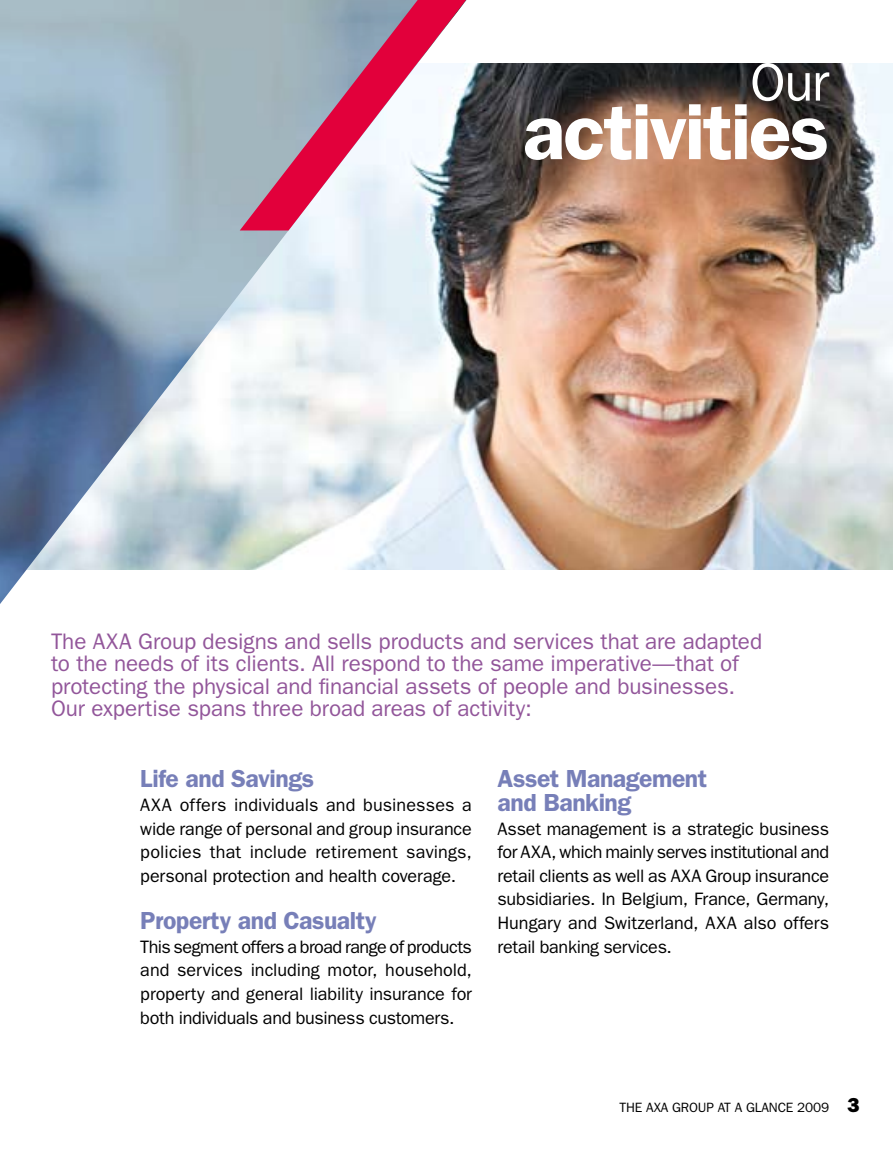
<style>
.page{position:relative;width:893px;height:1149px;background:#fff}
.page>*{position:absolute;margin:0;border:0;box-sizing:border-box;transform-origin:0 0}
.t1{font:600 78.75px "ITC Franklin Gothic Std";letter-spacing:-.025em;color:#fff}
.t2{font:54px "ITC Franklin Gothic Std";color:#fff}
.t3{font:600 24.75px/23.6px "ITC Franklin Gothic Std";letter-spacing:-.015em;color:#777fb8}
.t4{font:22.5px/22.5px "ITC Franklin Gothic Std";letter-spacing:-.005em;color:#92569a}
.t5{font:18px/23.6px "ITC Franklin Gothic Std";letter-spacing:-.01em;color:#000;text-align:justify}
.t6{font:13.5px "ITC Franklin Gothic Std";letter-spacing:-.01em;color:#000}
.s1{font-family:"ITC Franklin Gothic Std Hvy";font-size:20.25px}
</style>
<div class="page">
<img style="left:466px;top:64px;width:427px;height:505px">
<img style="left:0;top:0;width:466px;height:604px">
<svg style="left:240px;top:0;width:226px;height:230px"></svg>
<h2 class="t2" style="left:750px;top:51px;width:81px">Our</h2>
<h1 class="t1" style="left:523px;top:85px;width:308px">activities</h1>
<p class="t4" style="left:51px;top:629px;width:713px">The AXA Group designs and sells products and services that are adapted to the needs of its clients. All respond to the same imperative—that of protecting the physical and financial assets of people and businesses.<br>Our expertise spans three broad areas of activity:</p>
<h3 class="t3" style="left:140px;top:766px;width:175px">Life and Savings</h3>
<p class="t5" style="left:140px;top:792px;width:333px">AXA offers individuals and businesses a wide range of personal and group insurance policies that include retirement savings, personal protection and health coverage.</p>
<h3 class="t3" style="left:140px;top:908px;width:238px">Property and Casualty</h3>
<p class="t5" style="left:140px;top:934px;width:333px">This segment offers a broad range of products and services including motor, household, property and general liability insurance for both individuals and business customers.</p>
<h3 class="t3" style="left:497px;top:766px;width:211px">Asset Management and Banking</h3>
<p class="t5" style="left:497px;top:816px;width:333px">Asset management is a strategic business for AXA, which mainly serves institutional and retail clients as well as AXA Group insurance subsidiaries. In Belgium, France, Germany, Hungary and Switzerland, AXA also offers retail banking services.</p>
<p class="t6" style="left:619px;top:1099px;width:241px">THE AXA GROUP AT A GLANCE 2009 <span class="s1">3</span></p>
</div>
